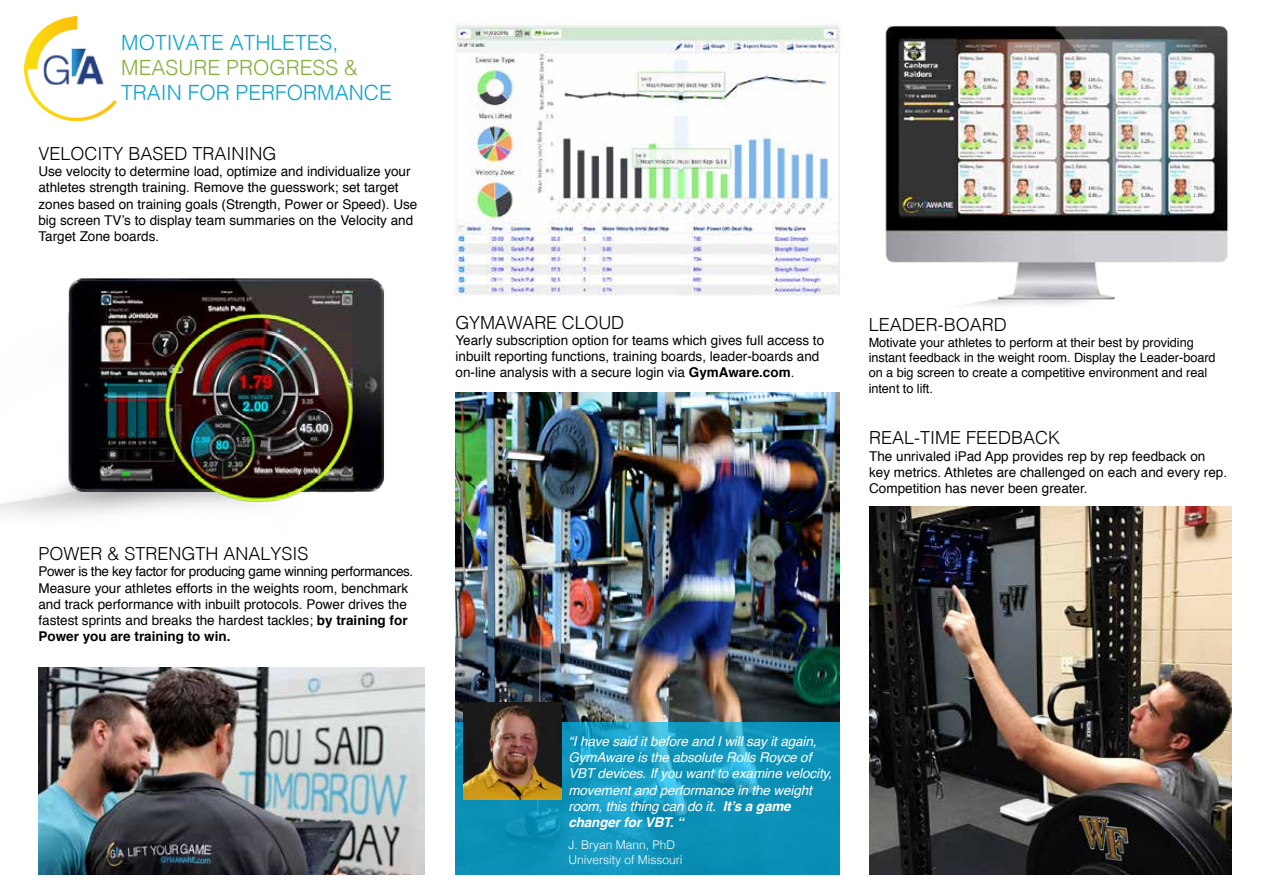
<style>
.page{position:relative;width:1263px;height:893px;background:#fff}
.page>*{position:absolute;margin:0;border:0;box-sizing:border-box;transform-origin:0 0}
.t1{font:300 21px "Helvetica";color:#0ca4cf}
.t2{font:300 21px "Helvetica";color:#85b13d}
.t3{font:300 18px "Helvetica";color:#000}
.t4{font:13.5px/16.2px "Helvetica";color:#000}
.t5{font:italic 13.5px/16.2px "Helvetica";letter-spacing:-.01em;color:#fff}
.t6{font:12.75px/15.3px "Helvetica";letter-spacing:-.005em;color:#000}
.t7{font:300 12px/14.4px "Helvetica";color:#fff}
.s1{font-weight:700}
</style>
<div class="page">
<img style="left:0;top:278px;width:384px;height:238px">
<img style="left:38px;top:667px;width:387px;height:208px">
<img style="left:885px;top:25px;width:343px;height:281px">
<img style="left:869px;top:506px;width:362px;height:369px">
<img style="left:25px;top:17px;width:92px;height:103px">
<img style="left:455px;top:393px;width:384px;height:329px">
<img style="left:453px;top:21px;width:387px;height:274px">
<svg style="left:455px;top:722px;width:384px;height:153px;background:#1195bb"></svg>
<img style="left:463px;top:702px;width:98px;height:98px">
<h1 class="t1" style="left:121px;top:25px;width:219px">MOTIVATE ATHLETES,</h1>
<h1 class="t2" style="left:121px;top:50px;width:238px">MEASURE PROGRESS &amp;</h1>
<h1 class="t1" style="left:121px;top:75px;width:272px">TRAIN FOR PERFORMANCE</h1>
<h2 class="t3" style="left:38px;top:138px;width:240px">VELOCITY BASED TRAINING</h2>
<p class="t4" style="left:38px;top:164px;width:380px">Use velocity to determine load, optimize and individualize your athletes strength training. Remove the guesswork; set target zones based on training goals (Strength, Power or Speed). Use big screen TV’s to display team summaries on the Velocity and Target Zone boards.</p>
<h2 class="t3" style="left:38px;top:538px;width:272px">POWER &amp; STRENGTH ANALYSIS</h2>
<p class="t4" style="left:38px;top:564px;width:376px">Power is the key factor for producing game winning performances.<br>Measure your athletes efforts in the weights room, benchmark and track performance with inbuilt protocols. Power drives the fastest sprints and breaks the hardest tackles; <span class="s1">by training for Power you are training to win.</span></p>
<h2 class="t3" style="left:455px;top:307px;width:170px">GYMAWARE CLOUD</h2>
<p class="t4" style="left:455px;top:332px;width:370px">Yearly subscription option for teams which gives full access to inbuilt reporting functions, training boards, leader-boards and on-line analysis with a secure login via <span class="s1">GymAware.com</span>.</p>
<h2 class="t3" style="left:869px;top:310px;width:140px">LEADER-BOARD</h2>
<p class="t6" style="left:869px;top:335px;width:348px">Motivate your athletes to perform at their best by providing instant feedback in the weight room. Display the Leader-board on a big screen to create a competitive environment and real intent to lift.</p>
<h2 class="t3" style="left:869px;top:423px;width:193px">REAL-TIME FEEDBACK</h2>
<p class="t4" style="left:869px;top:448px;width:359px">The unrivaled iPad App provides rep by rep feedback on key metrics. Athletes are challenged on each and every rep.<br>Competition has never been greater.</p>
<p class="t5" style="left:568px;top:733px;width:265px">“I have said it before and I will say it again, GymAware is the absolute Rolls Royce of VBT devices. If you want to examine velocity, movement and performance in the weight room, this thing can do it. <span class="s1">It’s a game changer for VBT. “</span></p>
<p class="t7" style="left:568px;top:837px;width:116px">J. Bryan Mann, PhD<br>University of Missouri</p>
</div>
